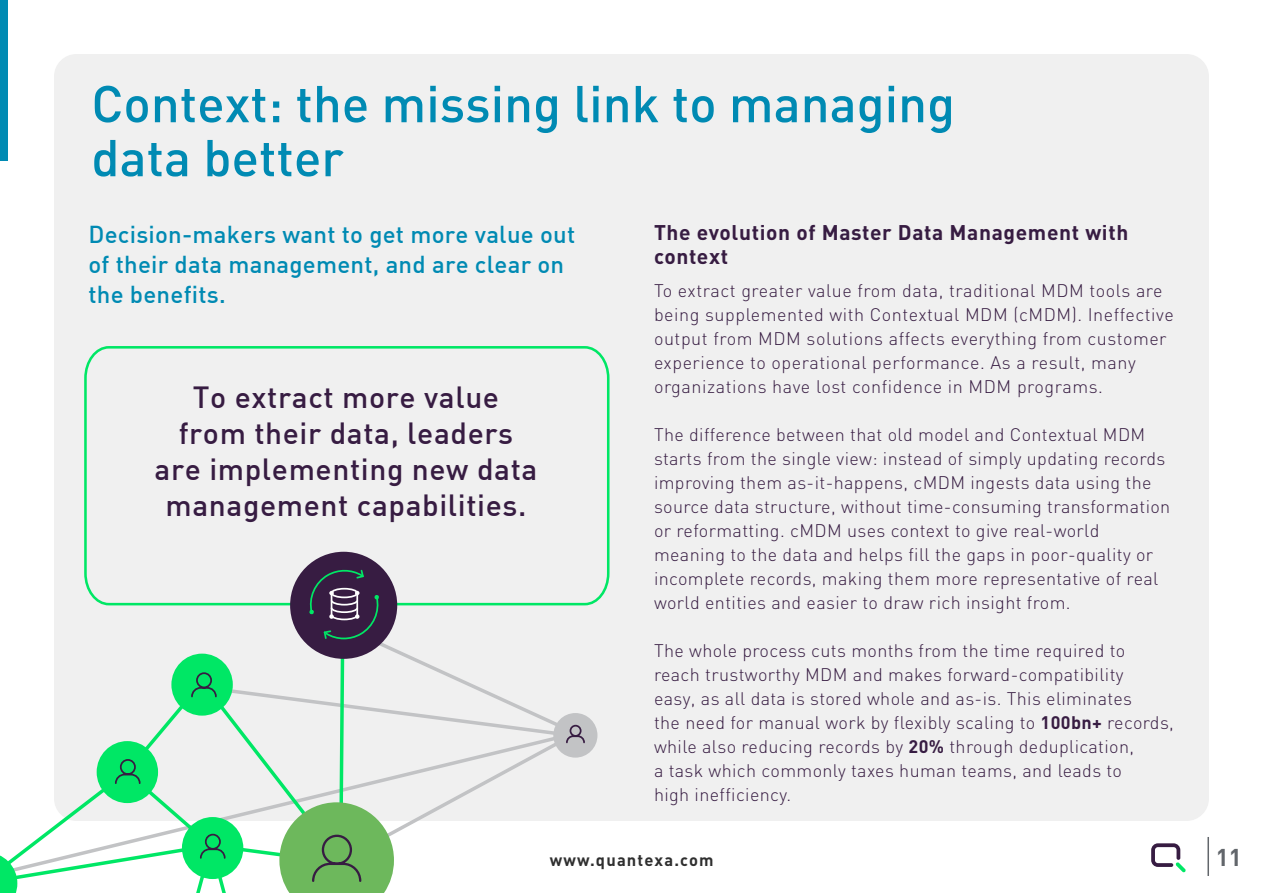
<style>
.page{position:relative;width:1263px;height:893px;background:#fff}
.page>*{position:absolute;margin:0;border:0;box-sizing:border-box;transform-origin:0 0}
.t1{font:500 51px/54px "DIN";color:#008ab3}
.t2{font:500 30px/36px "DIN";letter-spacing:.02em;color:#371c42;text-align:center}
.t3{font:500 24px/30px "DIN";letter-spacing:.01em;color:#008ab3}
.t4{font:700 24px "DIN";color:#62666b}
.t5{font:700 21px/24px "DIN";letter-spacing:.03em;color:#371c42}
.t6{font:300 18px/24px "DIN";letter-spacing:.02em;color:#371c42}
.t7{font:700 16.5px "DIN";letter-spacing:.07em;color:#2f2f2f}
.s1{font-weight:700}
</style>
<div class="page">
<div style="left:54px;top:54px;width:1155px;height:767px;background:#f0f0f0;border-radius:22px"></div>
<svg style="left:84px;top:346px;width:526px;height:261px"></svg>
<svg style="left:346px;top:627px;width:238px;height:207px"></svg>
<svg style="left:17px;top:602px;width:329px;height:291px"></svg>
<div style="left:171px;top:654px;width:62px;height:62px;background:#00e765;border-radius:50%"></div>
<svg style="left:0;top:854px;width:17px;height:39px"></svg>
<div style="left:182px;top:817px;width:61px;height:62px;background:#00e765;border-radius:50%"></div>
<svg style="left:200px;top:833px;width:26px;height:26px"></svg>
<div style="left:553px;top:713px;width:44px;height:45px;background:#c2c3c5;border-radius:50%"></div>
<svg style="left:566px;top:724px;width:19px;height:20px"></svg>
<div style="left:97px;top:741px;width:61px;height:62px;background:#00e765;border-radius:50%"></div>
<svg style="left:279px;top:802px;width:115px;height:91px;background:#7fbc73"></svg>
<svg style="left:191px;top:672px;width:26px;height:26px"></svg>
<svg style="left:115px;top:759px;width:26px;height:25px"></svg>
<div style="left:290px;top:552px;width:107px;height:107px;background:#371c42;border-radius:50%"></div>
<svg style="left:309px;top:569px;width:70px;height:70px"></svg>
<div style="left:0;top:0;width:8px;height:161px;background:#008ab3"></div>
<svg style="left:1151px;top:843px;width:35px;height:29px"></svg>
<hr style="left:1207px;top:837px;width:2px;height:39px;background:#62666b">
<h1 class="t1" style="left:91px;top:75px;width:865px">Context: the missing link to managing data better</h1>
<h3 class="t3" style="left:88px;top:218px;width:488px">Decision-makers want to get more value out of their data management, and are clear on the benefits.</h3>
<h2 class="t2" style="left:154px;top:378px;width:384px">To extract more value<br>from their data, leaders are implementing new data management capabilities.</h2>
<p class="t5" style="left:654px;top:220px;width:476px">The evolution of Master Data Management with context</p>
<p class="t6" style="left:654px;top:278px;width:521px">To extract greater value from data, traditional MDM tools are being supplemented with Contextual MDM (cMDM). Ineffective output from MDM solutions affects everything from customer experience to operational performance. As a result, many organizations have lost confidence in MDM programs.</p>
<p class="t6" style="left:654px;top:422px;width:518px">The difference between that old model and Contextual MDM starts from the single view: instead of simply updating records improving them as-it-happens, cMDM ingests data using the source data structure, without time-consuming transformation or reformatting. cMDM uses context to give real-world meaning to the data and helps fill the gaps in poor-quality or incomplete records, making them more representative of real world entities and easier to draw rich insight from.</p>
<p class="t6" style="left:654px;top:638px;width:521px">The whole process cuts months from the time required to reach trustworthy MDM and makes forward-compatibility<br>easy, as all data is stored whole and as-is. This eliminates<br>the need for manual work by flexibly scaling to <span class="s1">100bn+</span> records, while also reducing records by <span class="s1">20%</span> through deduplication,<br>a task which commonly taxes human teams, and leads to<br>high inefficiency.</p>
<p class="t7" style="left:550px;top:850px;width:165px">www.quantexa.com</p>
<h3 class="t4" style="left:1216px;top:842px;width:28px">11</h3>
</div>
